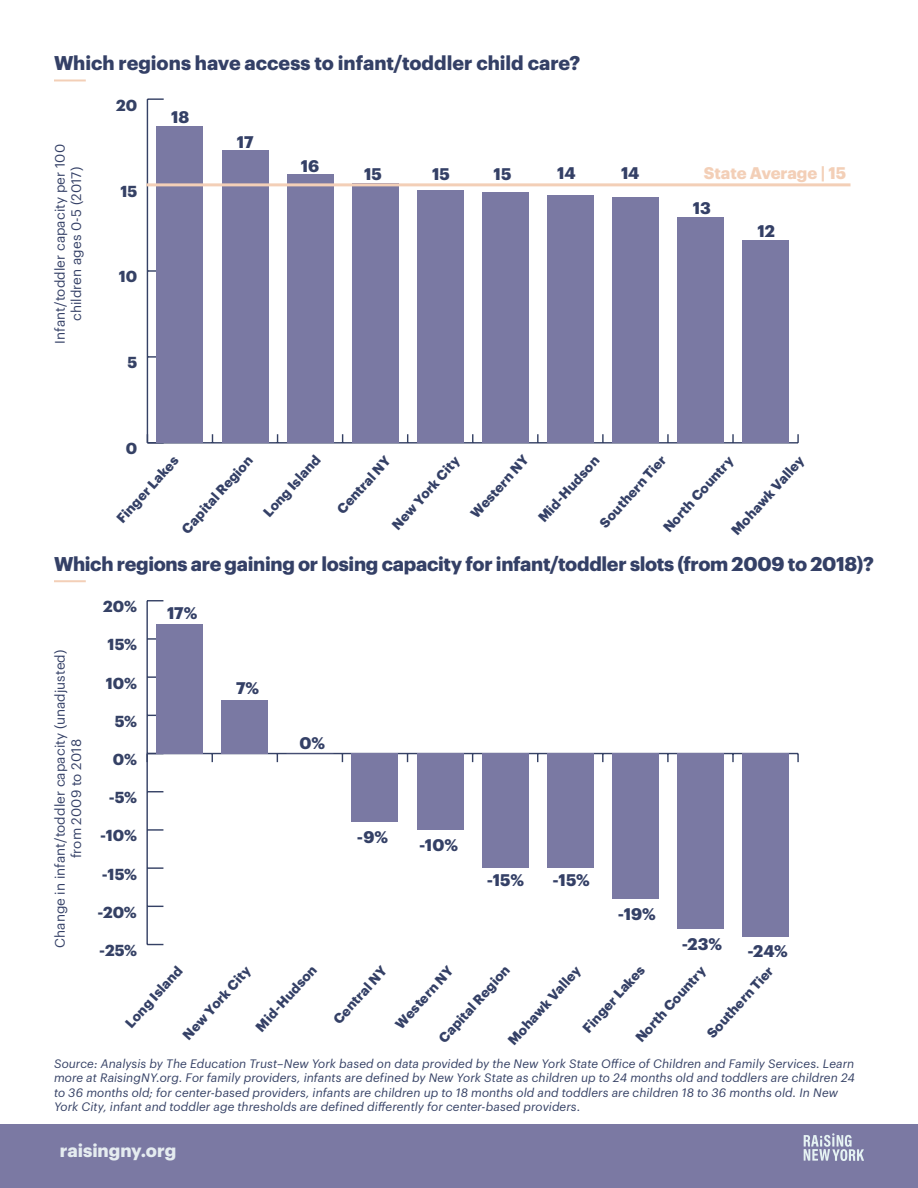
<style>
.page{position:relative;width:918px;height:1188px;background:#fff}
.page>*{position:absolute;margin:0;border:0;box-sizing:border-box;transform-origin:0 0}
.t1{font:700 19.5px "Graphik";letter-spacing:-.015em;color:#344066}
.t2{font:700 18px "Graphik";color:#e5ecf0}
.t3{font:700 16.5px "Graphik";letter-spacing:.005em;color:#344066}
.t4{font:700 16.5px "Graphik";color:#f3cfb7}
.t5{font:700 15.6px "Graphik";color:#354165}
.t6{font:700 13.5px "Graphik";color:#344066}
.t7{font:13.5px/16.2px "Graphik";letter-spacing:.005em;color:#344066;text-align:center}
.t8{font:italic 12px/14.4px "Graphik";letter-spacing:.005em;color:#354165}
</style>
<div class="page">
<div style="left:0;top:1124px;width:918px;height:64px;background:#7b79a3"></div>
<svg style="left:804px;top:1133px;width:60px;height:28px"></svg>
<hr style="left:54px;top:79px;width:32px;height:2px;background:#f3cfb7">
<hr style="left:54px;top:580px;width:32px;height:2px;background:#f3cfb7">
<hr style="left:147px;top:442px;width:651px;height:2px;background:#354165">
<svg style="left:537px;top:434px;width:2px;height:8px"></svg>
<svg style="left:602px;top:434px;width:2px;height:8px"></svg>
<svg style="left:667px;top:434px;width:2px;height:8px"></svg>
<svg style="left:732px;top:434px;width:2px;height:8px"></svg>
<svg style="left:797px;top:434px;width:2px;height:9px"></svg>
<hr style="left:147px;top:99px;width:1px;height:344px;background:#354165">
<svg style="left:147px;top:434px;width:17px;height:10px"></svg>
<svg style="left:148px;top:356px;width:9px;height:2px"></svg>
<svg style="left:148px;top:270px;width:9px;height:2px"></svg>
<svg style="left:147px;top:98px;width:17px;height:2px"></svg>
<div style="left:157px;top:127px;width:46px;height:316px;background:#7a79a3"></div>
<div style="left:222px;top:151px;width:46px;height:292px;background:#7a79a3"></div>
<div style="left:287px;top:175px;width:47px;height:268px;background:#7a79a3"></div>
<div style="left:352px;top:183px;width:47px;height:260px;background:#7a79a3"></div>
<div style="left:417px;top:190px;width:47px;height:253px;background:#7a79a3"></div>
<div style="left:482px;top:192px;width:47px;height:251px;background:#7a79a3"></div>
<div style="left:547px;top:195px;width:47px;height:248px;background:#7a79a3"></div>
<div style="left:612px;top:197px;width:47px;height:246px;background:#7a79a3"></div>
<div style="left:677px;top:218px;width:47px;height:225px;background:#7a79a3"></div>
<div style="left:742px;top:240px;width:47px;height:203px;background:#7a79a3"></div>
<hr style="left:147px;top:753px;width:651px;height:1px;background:#354165">
<svg style="left:602px;top:754px;width:2px;height:8px"></svg>
<svg style="left:667px;top:754px;width:2px;height:8px"></svg>
<svg style="left:732px;top:754px;width:2px;height:8px"></svg>
<svg style="left:797px;top:754px;width:2px;height:8px"></svg>
<hr style="left:146px;top:601px;width:2px;height:344px;background:#354165">
<svg style="left:148px;top:944px;width:15px;height:1px"></svg>
<svg style="left:148px;top:906px;width:15px;height:1px"></svg>
<svg style="left:148px;top:867px;width:15px;height:2px"></svg>
<svg style="left:148px;top:829px;width:15px;height:2px"></svg>
<svg style="left:148px;top:791px;width:15px;height:1px"></svg>
<svg style="left:146px;top:753px;width:17px;height:9px"></svg>
<svg style="left:148px;top:676px;width:8px;height:2px"></svg>
<svg style="left:148px;top:638px;width:8px;height:2px"></svg>
<svg style="left:147px;top:600px;width:16px;height:1px"></svg>
<div style="left:156px;top:624px;width:47px;height:130px;background:#7a79a3"></div>
<div style="left:221px;top:700px;width:47px;height:54px;background:#7a79a3"></div>
<div style="left:352px;top:754px;width:46px;height:68px;background:#7a79a3"></div>
<div style="left:417px;top:754px;width:47px;height:76px;background:#7a79a3"></div>
<div style="left:482px;top:754px;width:47px;height:114px;background:#7a79a3"></div>
<div style="left:547px;top:754px;width:47px;height:114px;background:#7a79a3"></div>
<div style="left:612px;top:754px;width:47px;height:145px;background:#7a79a3"></div>
<div style="left:677px;top:754px;width:47px;height:175px;background:#7a79a3"></div>
<div style="left:742px;top:754px;width:47px;height:183px;background:#7a79a3"></div>
<hr style="left:146px;top:183px;width:705px;height:3px;background:#f3cfb7">
<p class="t1" style="left:54px;top:48px;width:528px">Which regions have access to infant/toddler child care?</p>
<p class="t7" style="left:51px;top:344px;width:201px;rotate:-90deg">Infant/toddler capacity per 100 children ages 0-5 (2017)</p>
<p class="t5" style="left:116px;top:93px;width:22px">20</p>
<p class="t5" style="left:120px;top:179px;width:18px">15</p>
<p class="t5" style="left:119px;top:265px;width:20px">10</p>
<p class="t5" style="left:127px;top:351px;width:11px">5</p>
<p class="t3" style="left:171px;top:104px;width:20px">18</p>
<p class="t3" style="left:237px;top:129px;width:18px">17</p>
<p class="t3" style="left:301px;top:153px;width:20px">16</p>
<p class="t3" style="left:364px;top:161px;width:19px">15</p>
<p class="t3" style="left:432px;top:161px;width:19px">15</p>
<p class="t3" style="left:494px;top:161px;width:19px">15</p>
<p class="t3" style="left:557px;top:160px;width:20px">14</p>
<p class="t3" style="left:621px;top:161px;width:20px">14</p>
<p class="t4" style="left:704px;top:161px;width:144px">State Average | 15</p>
<p class="t3" style="left:693px;top:195px;width:20px">13</p>
<p class="t3" style="left:757px;top:218px;width:19px">12</p>
<p class="t5" style="left:126px;top:437px;width:13px">0</p>
<p class="t6" style="left:111px;top:514px;width:86px;rotate:-48deg">Finger Lakes</p>
<p class="t6" style="left:176px;top:524px;width:100px;rotate:-48deg">Capital Region</p>
<p class="t6" style="left:258px;top:508px;width:79px;rotate:-48deg">Long Island</p>
<p class="t6" style="left:332px;top:505px;width:74px;rotate:-48deg">Central NY</p>
<p class="t6" style="left:387px;top:521px;width:95px;rotate:-48deg">New York City</p>
<p class="t6" style="left:465px;top:509px;width:80px;rotate:-48deg">Western NY</p>
<p class="t6" style="left:533px;top:513px;width:85px;rotate:-48deg">Mid-Hudson</p>
<p class="t6" style="left:595px;top:518px;width:93px;rotate:-48deg">Southern Tier</p>
<p class="t6" style="left:658px;top:523px;width:99px;rotate:-48deg">North Country</p>
<p class="t6" style="left:726px;top:526px;width:103px;rotate:-48deg">Mohawk Valley</p>
<p class="t1" style="left:54px;top:548px;width:821px">Which regions are gaining or losing capacity for infant/toddler slots (from 2009 to 2018)?</p>
<p class="t7" style="left:51px;top:948px;width:300px;rotate:-90deg">Change in infant/toddler capacity (unadjusted) from 2009 to 2018</p>
<p class="t5" style="left:103px;top:594px;width:35px">20%</p>
<p class="t5" style="left:108px;top:633px;width:31px">15%</p>
<p class="t5" style="left:106px;top:671px;width:33px">10%</p>
<p class="t5" style="left:115px;top:709px;width:24px">5%</p>
<p class="t5" style="left:113px;top:747px;width:26px">0%</p>
<p class="t5" style="left:109px;top:785px;width:30px">-5%</p>
<p class="t5" style="left:100px;top:824px;width:38px">-10%</p>
<p class="t5" style="left:102px;top:862px;width:37px">-15%</p>
<p class="t5" style="left:97px;top:900px;width:41px">-20%</p>
<p class="t5" style="left:99px;top:938px;width:39px">-25%</p>
<p class="t3" style="left:167px;top:601px;width:32px">17%</p>
<p class="t3" style="left:236px;top:675px;width:25px">7%</p>
<p class="t3" style="left:299px;top:730px;width:27px">0%</p>
<p class="t3" style="left:357px;top:824px;width:33px">-9%</p>
<p class="t3" style="left:419px;top:832px;width:40px">-10%</p>
<p class="t3" style="left:487px;top:868px;width:39px">-15%</p>
<p class="t3" style="left:553px;top:868px;width:39px">-15%</p>
<p class="t3" style="left:618px;top:901px;width:40px">-19%</p>
<p class="t3" style="left:682px;top:931px;width:42px">-23%</p>
<p class="t3" style="left:747px;top:938px;width:42px">-24%</p>
<p class="t6" style="left:120px;top:1019px;width:79px;rotate:-48deg">Long Island</p>
<p class="t6" style="left:178px;top:1031px;width:95px;rotate:-48deg">New York City</p>
<p class="t6" style="left:251px;top:1022px;width:85px;rotate:-48deg">Mid-Hudson</p>
<p class="t6" style="left:328px;top:1015px;width:74px;rotate:-48deg">Central NY</p>
<p class="t6" style="left:390px;top:1020px;width:80px;rotate:-48deg">Western NY</p>
<p class="t6" style="left:503px;top:1036px;width:103px;rotate:-48deg">Mohawk Valley</p>
<p class="t6" style="left:577px;top:1023px;width:86px;rotate:-48deg">Finger Lakes</p>
<p class="t6" style="left:433px;top:1034px;width:100px;rotate:-48deg">Capital Region</p>
<p class="t6" style="left:630px;top:1033px;width:99px;rotate:-48deg">North Country</p>
<p class="t6" style="left:702px;top:1029px;width:93px;rotate:-48deg">Southern Tier</p>
<p class="t8" style="left:54px;top:1055px;width:802px">Source: Analysis by The Education Trust–New York based on data provided by the New York State Office of Children and Family Services. Learn more at RaisingNY.org. For family providers, infants are defined by New York State as children up to 24 months old and toddlers are children 24 to 36 months old; for center-based providers, infants are children up to 18 months old and toddlers are children 18 to 36 months old. In New York City, infant and toddler age thresholds are defined differently for center-based providers.</p>
<h2 class="t2" style="left:60px;top:1136px;width:118px">raisingny.org</h2>
</div>
